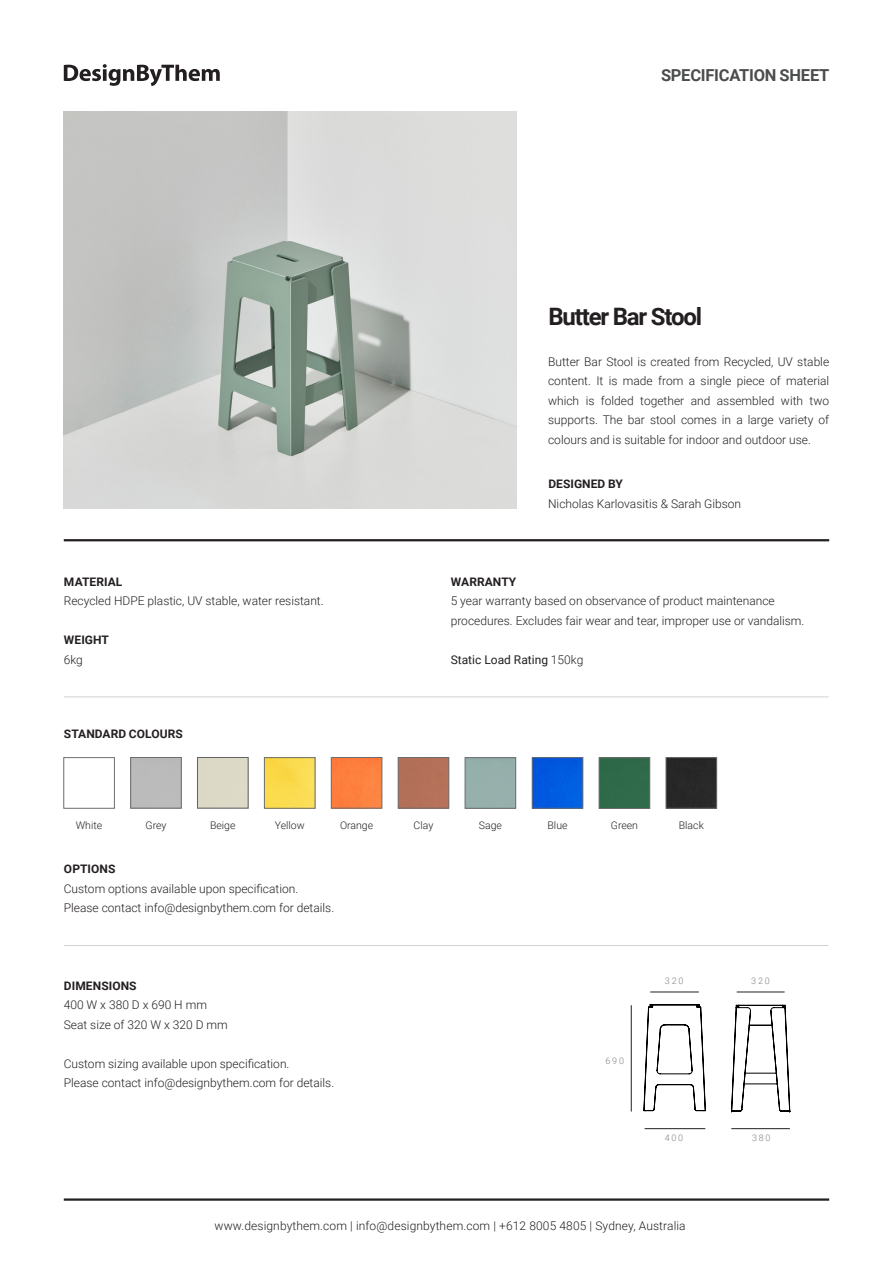
<style>
.page{position:relative;width:893px;height:1263px;background:#fff}
.page>*{position:absolute;margin:0;border:0;box-sizing:border-box;transform-origin:0 0}
.Section_Start{font:700 24px "Roboto";letter-spacing:-.05em;color:#231f20}
.t1{font:700 16.5px "Roboto";letter-spacing:-.015em;color:#4b4c4d}
.Paragraph_Style_1{font:300 12px/19.5px "Roboto";color:#231f20}
.t2{font:12px "Roboto";color:#231f20}
.t3{font:700 11.7px "Roboto";letter-spacing:.005em;color:#231f20}
.t4{font:300 10.5px "Roboto";color:#231f20}
.t5{font:300 9px "Roboto";letter-spacing:.2em;color:#808080}
.s1{font-weight:300}
</style>
<div class="page">
<hr style="left:64px;top:539px;width:765px;height:2px;background:#231f20">
<hr style="left:64px;top:1198px;width:765px;height:3px;background:#231f20">
<svg style="left:64px;top:64px;width:156px;height:22px"></svg>
<img style="left:64px;top:111px;width:453px;height:397px">
<hr style="left:64px;top:696px;width:764px;height:1px;background:#d1d2d4">
<hr style="left:64px;top:945px;width:764px;height:1px;background:#d1d2d4">
<svg style="left:643px;top:1004px;width:147px;height:108px"></svg>
<hr style="left:645px;top:1128px;width:60px;height:1px;background:#231f20">
<hr style="left:631px;top:1005px;width:1px;height:106px;background:#231f20">
<hr style="left:731px;top:1128px;width:59px;height:1px;background:#231f20">
<hr style="left:650px;top:992px;width:49px;height:1px;background:#231f20">
<hr style="left:737px;top:992px;width:48px;height:1px;background:#231f20">
<div style="left:64px;top:757px;width:51px;height:51px;background:#fff;border:1px solid #6c6d70"></div>
<img style="left:266px;top:759px;width:47px;height:47px">
<div style="left:264px;top:757px;width:51px;height:51px;border:1px solid #6c6d70"></div>
<div style="left:197px;top:757px;width:51px;height:51px;border:1px solid #636366"></div>
<div style="left:601px;top:759px;width:47px;height:48px;background:#2f6a4a"></div>
<div style="left:599px;top:757px;width:51px;height:52px;border:1px solid #6c6d70"></div>
<div style="left:130px;top:757px;width:51px;height:51px;border:1px solid #6c6d70"></div>
<div style="left:534px;top:759px;width:47px;height:47px;background:#005adf"></div>
<div style="left:532px;top:757px;width:51px;height:51px;border:1px solid #6c6d70"></div>
<div style="left:333px;top:759px;width:47px;height:47px;background:#fd803e"></div>
<div style="left:331px;top:757px;width:51px;height:51px;border:1px solid #6c6d70"></div>
<div style="left:400px;top:759px;width:47px;height:47px;background:#b47059"></div>
<div style="left:398px;top:757px;width:51px;height:51px;border:1px solid #6c6d70"></div>
<div style="left:668px;top:759px;width:47px;height:47px;background:#272727"></div>
<div style="left:666px;top:757px;width:51px;height:51px;border:1px solid #6c6d70"></div>
<div style="left:465px;top:757px;width:51px;height:51px;border:1px solid #6c6d70"></div>
<h2 class="t1" style="left:661px;top:64px;width:170px">SPECIFICATION SHEET</h2>
<p class="Section_Start" style="left:548px;top:299px;width:155px">Butter Bar Stool</p>
<p class="Paragraph_Style_1" style="left:548px;top:351px;width:283px;text-align:justify">Butter Bar Stool is created from Recycled, UV stable content. It is made from a single piece of material which is folded together and assembled with two supports. The bar stool comes in a large variety of colours and is suitable for indoor and outdoor use.</p>
<p class="t3" style="left:64px;top:573px;width:60px">MATERIAL</p>
<p class="Paragraph_Style_1" style="left:64px;top:591px;width:261px">Recycled HDPE plastic, UV stable, water resistant.</p>
<p class="t3" style="left:64px;top:632px;width:46px">WEIGHT</p>
<p class="Paragraph_Style_1" style="left:64px;top:649px;width:21px">6kg</p>
<p class="t3" style="left:64px;top:726px;width:120px">STANDARD COLOURS</p>
<p class="t3" style="left:548px;top:476px;width:76px">DESIGNED BY</p>
<p class="Paragraph_Style_1" style="left:548px;top:493px;width:195px">Nicholas Karlovasitis &amp; Sarah Gibson</p>
<p class="t3" style="left:451px;top:573px;width:67px">WARRANTY</p>
<p class="Paragraph_Style_1" style="left:451px;top:591px;width:355px">5 year warranty based on observance of product maintenance procedures. Excludes fair wear and tear, improper use or vandalism.</p>
<p class="t2" style="left:451px;top:651px;width:134px">Static Load Rating <span class="s1">150kg</span></p>
<p class="t4" style="left:76px;top:818px;width:28px">White</p>
<p class="t4" style="left:145px;top:818px;width:22px">Grey</p>
<p class="t4" style="left:210px;top:818px;width:27px">Beige</p>
<p class="t4" style="left:275px;top:818px;width:31px">Yellow</p>
<p class="t4" style="left:340px;top:818px;width:35px">Orange</p>
<p class="t4" style="left:414px;top:818px;width:21px">Clay</p>
<p class="t4" style="left:479px;top:818px;width:25px">Sage</p>
<p class="t4" style="left:548px;top:818px;width:21px">Blue</p>
<p class="t4" style="left:611px;top:818px;width:29px">Green</p>
<p class="t4" style="left:679px;top:818px;width:26px">Black</p>
<p class="t3" style="left:64px;top:861px;width:53px">OPTIONS</p>
<p class="Paragraph_Style_1" style="left:64px;top:878px;width:236px">Custom options available upon specification.</p>
<p class="Paragraph_Style_1" style="left:64px;top:898px;width:272px">Please contact info@designbythem.com for details.</p>
<p class="t3" style="left:64px;top:977px;width:74px">DIMENSIONS</p>
<p class="Paragraph_Style_1" style="left:64px;top:995px;width:145px">400 W x 380 D x 690 H mm</p>
<p class="Paragraph_Style_1" style="left:64px;top:1014px;width:165px">Seat size of 320 W x 320 D mm</p>
<p class="Paragraph_Style_1" style="left:64px;top:1053px;width:227px">Custom sizing available upon specification.</p>
<p class="Paragraph_Style_1" style="left:64px;top:1073px;width:272px">Please contact info@designbythem.com for details.</p>
<p class="t5" style="left:605px;top:1055px;width:20px">690</p>
<p class="t5" style="left:665px;top:974px;width:20px">320</p>
<p class="t5" style="left:751px;top:974px;width:20px">320</p>
<p class="t5" style="left:665px;top:1131px;width:20px">400</p>
<p class="t5" style="left:752px;top:1131px;width:20px">380</p>
<p class="Paragraph_Style_1" style="left:215px;top:1215px;width:473px">www.designbythem.com | info@designbythem.com | +612 8005 4805 | Sydney, Australia</p>
</div>
